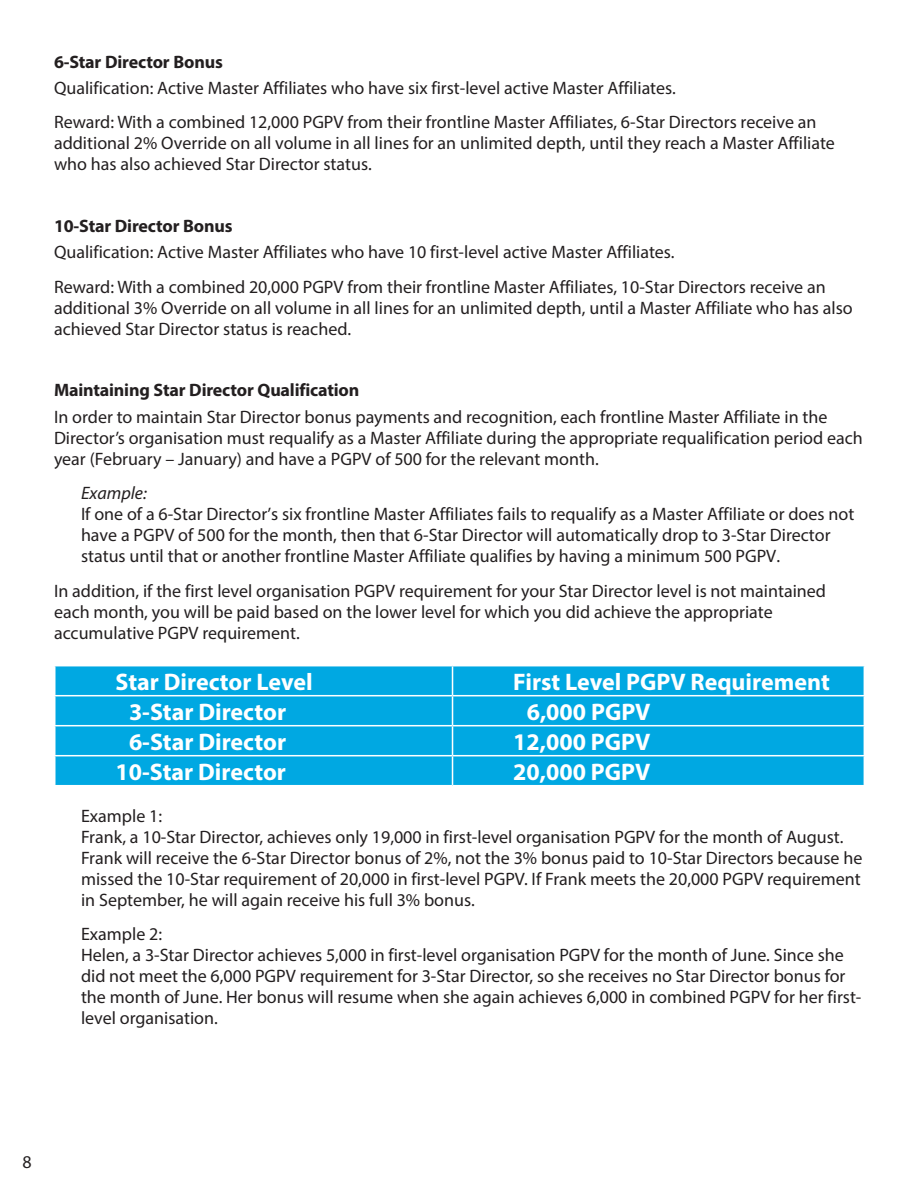
<style>
.page{position:relative;width:918px;height:1188px;background:#fff}
.page>*{position:absolute;margin:0;border:0;box-sizing:border-box;transform-origin:0 0}
.t1{font:700 24px "Myriad Pro";color:#fff}
.Normal_Last_Paragraph{font:18px/21px "Myriad Pro";color:#231f20}
.Subhead{font:700 18px "Myriad Pro";letter-spacing:-.01em;color:#231f20}
.s1{font-style:italic}
</style>
<div class="page">
<svg style="left:56px;top:666px;width:808px;height:119px;background:#04a9e2"></svg>
<hr style="left:54px;top:695px;width:399px;height:1px;background:#fff">
<hr style="left:453px;top:695px;width:412px;height:1px;background:#fff">
<hr style="left:54px;top:725px;width:399px;height:1px;background:#fff">
<hr style="left:453px;top:725px;width:412px;height:1px;background:#fff">
<svg style="left:452px;top:666px;width:1px;height:119px"></svg>
<hr style="left:54px;top:755px;width:399px;height:1px;background:#fff">
<hr style="left:453px;top:755px;width:412px;height:1px;background:#fff">
<p class="Subhead" style="left:54px;top:50px;width:170px">6-Star Director Bonus</p>
<p class="Normal_Last_Paragraph" style="left:54px;top:77px;width:623px">Qualification: Active Master Affiliates who have six first-level active Master Affiliates.</p>
<p class="Normal_Last_Paragraph" style="left:54px;top:112px;width:783px">Reward: With a combined 12,000 PGPV from their frontline Master Affiliates, 6-Star Directors receive an additional 2% Override on all volume in all lines for an unlimited depth, until they reach a Master Affiliate who has also achieved Star Director status.</p>
<p class="Subhead" style="left:54px;top:214px;width:180px">10-Star Director Bonus</p>
<p class="Normal_Last_Paragraph" style="left:54px;top:241px;width:622px">Qualification: Active Master Affiliates who have 10 first-level active Master Affiliates.</p>
<p class="Normal_Last_Paragraph" style="left:54px;top:276px;width:800px">Reward: With a combined 20,000 PGPV from their frontline Master Affiliates, 10-Star Directors receive an additional 3% Override on all volume in all lines for an unlimited depth, until a Master Affiliate who has also achieved Star Director status is reached.</p>
<p class="Subhead" style="left:54px;top:378px;width:307px">Maintaining Star Director Qualification</p>
<p class="Normal_Last_Paragraph" style="left:54px;top:406px;width:810px">In order to maintain Star Director bonus payments and recognition, each frontline Master Affiliate in the<br>Director’s organisation must requalify as a Master Affiliate during the appropriate requalification period each year (February – January) and have a PGPV of 500 for the relevant month.</p>
<p class="Normal_Last_Paragraph" style="left:81px;top:482px;width:775px"><span class="s1">Example:<br></span>If one of a 6-Star Director’s six frontline Master Affiliates fails to requalify as a Master Affiliate or does not have a PGPV of 500 for the month, then that 6-Star Director will automatically drop to 3-Star Director status until that or another frontline Master Affiliate qualifies by having a minimum 500 PGPV.</p>
<p class="Normal_Last_Paragraph" style="left:54px;top:580px;width:774px">In addition, if the first level organisation PGPV requirement for your Star Director level is not maintained each month, you will be paid based on the lower level for which you did achieve the appropriate accumulative PGPV requirement.</p>
<p class="t1" style="left:116px;top:666px;width:199px">Star Director Level</p>
<p class="t1" style="left:513px;top:666px;width:318px">First Level PGPV Requirement</p>
<p class="t1" style="left:129px;top:696px;width:159px">3-Star Director</p>
<p class="t1" style="left:527px;top:696px;width:125px">6,000 PGPV</p>
<p class="t1" style="left:129px;top:726px;width:159px">6-Star Director</p>
<p class="t1" style="left:513px;top:726px;width:139px">12,000 PGPV</p>
<p class="t1" style="left:116px;top:756px;width:172px">10-Star Director</p>
<p class="t1" style="left:513px;top:756px;width:139px">20,000 PGPV</p>
<p class="Normal_Last_Paragraph" style="left:81px;top:805px;width:783px">Example 1:<br>Frank, a 10-Star Director, achieves only 19,000 in first-level organisation PGPV for the month of August.<br>Frank will receive the 6-Star Director bonus of 2%, not the 3% bonus paid to 10-Star Directors because he missed the 10-Star requirement of 20,000 in first-level PGPV. If Frank meets the 20,000 PGPV requirement in September, he will again receive his full 3% bonus.</p>
<p class="Normal_Last_Paragraph" style="left:81px;top:923px;width:782px">Example 2:<br>Helen, a 3-Star Director achieves 5,000 in first-level organisation PGPV for the month of June. Since she did not meet the 6,000 PGPV requirement for 3-Star Director, so she receives no Star Director bonus for the month of June. Her bonus will resume when she again achieves 6,000 in combined PGPV for her first&shy;level organisation.</p>
<p class="Normal_Last_Paragraph" style="left:22px;top:1151px;width:11px">8</p>
</div>
